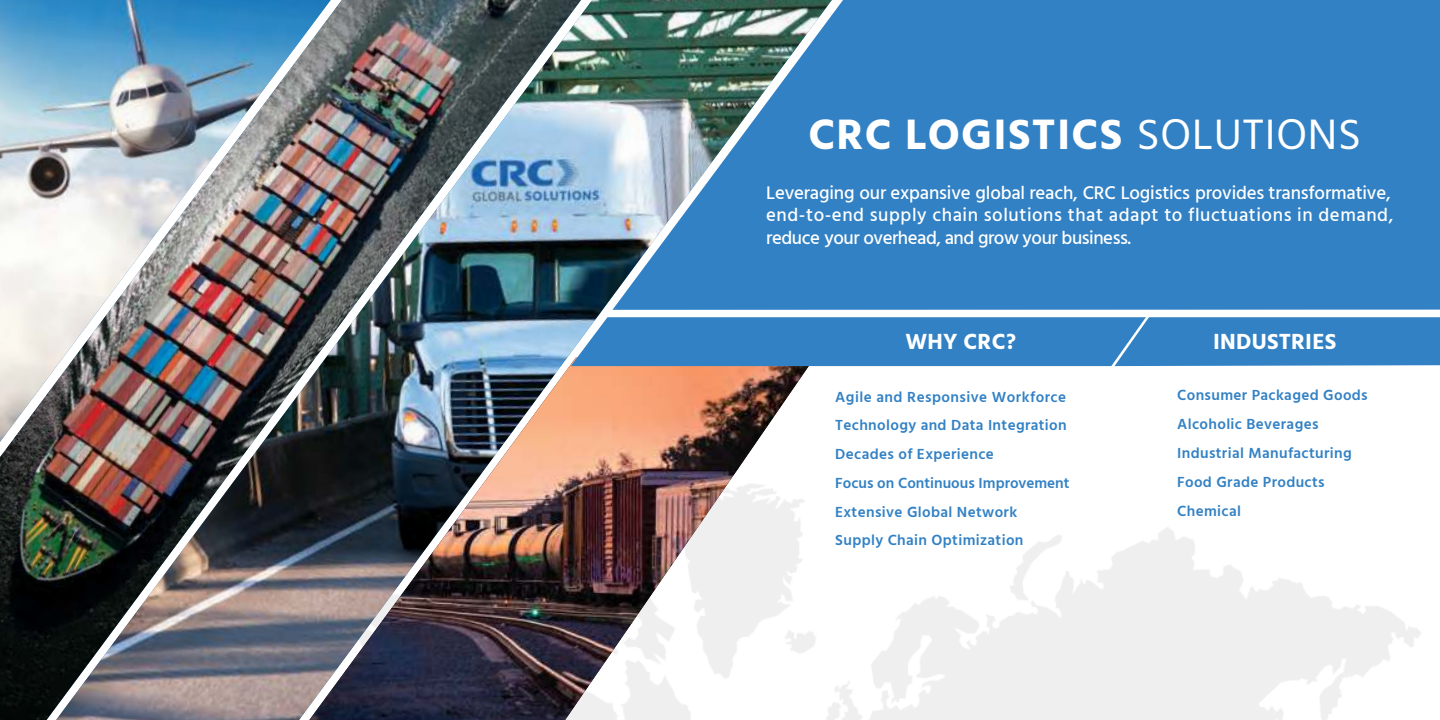
<style>
.page{position:relative;width:1440px;height:720px;background:#fff}
.page>*{position:absolute;margin:0;border:0;box-sizing:border-box;transform-origin:0 0}
.t1{font:700 43.75px "Hind";letter-spacing:.03em;color:#fff}
.t2{font:700 22.5px "Hind";letter-spacing:.01em;color:#fff}
.t3{font:500 18.75px/22.5px "Hind";letter-spacing:-.01em;color:#fff}
.t4{font:600 15px/28.8px "Hind";letter-spacing:.025em;color:#3281c4}
.s1{font-weight:400}
</style>
<div class="page">
<div style="left:832px;top:0;width:608px;height:310px;background:#3281c4"></div>
<div style="left:832px;top:317px;width:608px;height:50px;background:#3281c4"></div>
<img style="left:0;top:0;width:56px;height:720px">
<img style="left:56px;top:0;width:776px;height:720px">
<h1 class="t1" style="left:808px;top:117px;width:554px">CRC LOGISTICS <span class="s1">SOLUTIONS</span></h1>
<p class="t3" style="left:766px;top:182px;width:629px">Leveraging our expansive global reach, CRC Logistics provides transformative, end-to-end supply chain solutions that adapt to fluctuations in demand, reduce your overhead, and grow your business.</p>
<h2 class="t2" style="left:905px;top:333px;width:112px">WHY CRC?</h2>
<h2 class="t2" style="left:1213px;top:333px;width:125px">INDUSTRIES</h2>
<p class="t4" style="left:835px;top:383px;width:236px">Agile and Responsive Workforce<br>Technology and Data Integration<br>Decades of Experience<br>Focus on Continuous Improvement<br>Extensive Global Network<br>Supply Chain Optimization</p>
<p class="t4" style="left:1177px;top:382px;width:192px">Consumer Packaged Goods<br>Alcoholic Beverages<br>Industrial Manufacturing<br>Food Grade Products<br>Chemical</p>
</div>
